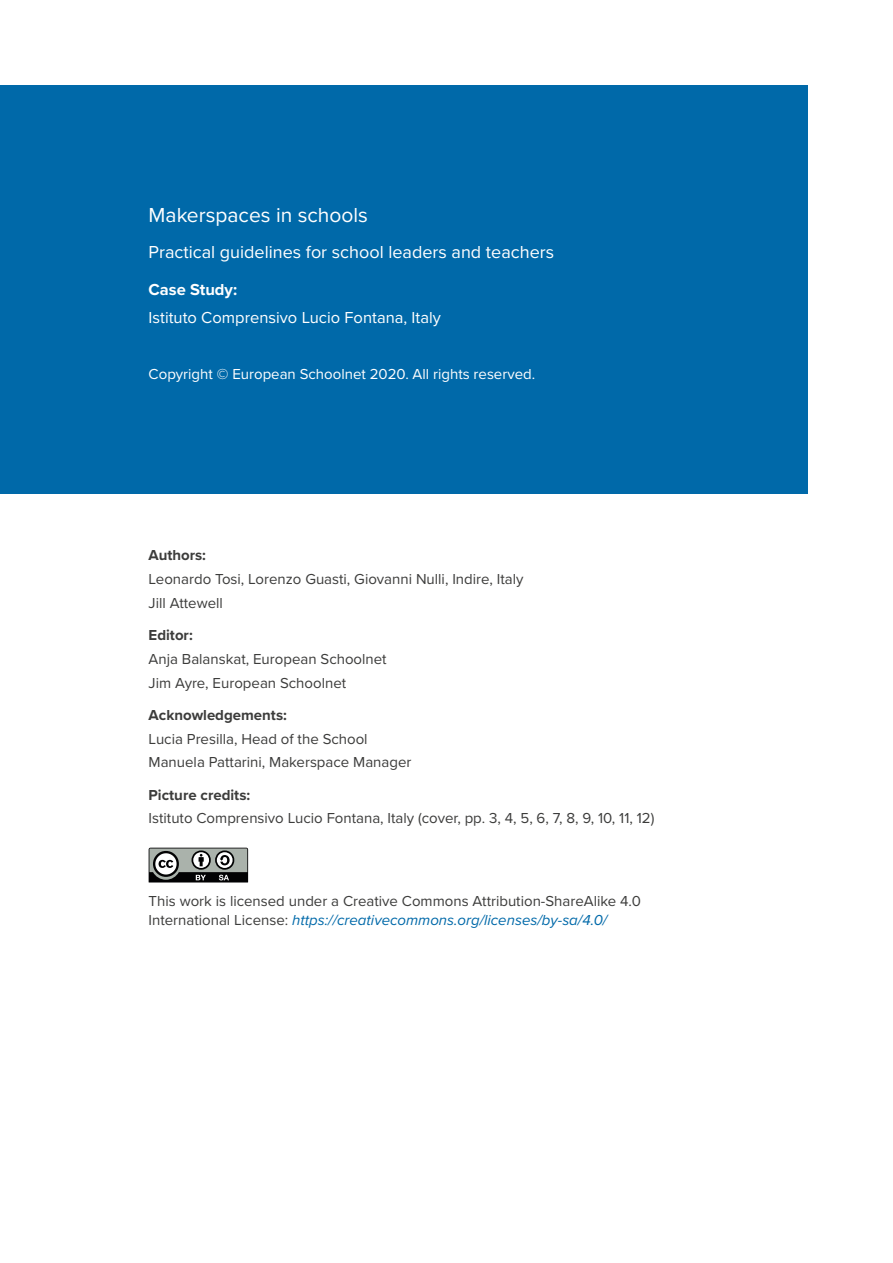
<style>
.page{position:relative;width:893px;height:1263px;background:#fff}
.page>*{position:absolute;margin:0;border:0;box-sizing:border-box;transform-origin:0 0}
.t1{font:21px "Proxima Nova";color:#fff}
.t2{font:18px "Proxima Nova";color:#fff}
.t3{font:16.5px "Proxima Nova";color:#fff}
.t4{font:700 16.5px "Proxima Nova";color:#fff}
.t5{font:15px "Proxima Nova";color:#3c3c3b}
.t6{font:italic 15px "Proxima Nova";color:#0069a9}
.t7{font:15px "Proxima Nova";color:#fff}
.t8{font:700 15px "Proxima Nova";color:#3c3c3b}
.s1{font-style:normal;color:#3c3c3b}
</style>
<div class="page">
<svg style="left:149px;top:848px;width:100px;height:35px;background:#767977"></svg>
<div style="left:0;top:85px;width:808px;height:408px;background:#0069a9"></div>
<p class="t1" style="left:149px;top:199px;width:221px">Makerspaces in schools</p>
<p class="t2" style="left:149px;top:239px;width:407px">Practical guidelines for school leaders and teachers</p>
<p class="t4" style="left:149px;top:277px;width:90px">Case Study:</p>
<p class="t3" style="left:149px;top:305px;width:294px">Istituto Comprensivo Lucio Fontana, Italy</p>
<p class="t7" style="left:149px;top:363px;width:388px">Copyright © European Schoolnet 2020. All rights reserved.</p>
<p class="t8" style="left:149px;top:544px;width:59px">Authors:</p>
<p class="t5" style="left:149px;top:568px;width:376px">Leonardo Tosi, Lorenzo Guasti, Giovanni Nulli, Indire, Italy</p>
<p class="t5" style="left:149px;top:592px;width:76px">Jill Attewell</p>
<p class="t8" style="left:149px;top:624px;width:46px">Editor:</p>
<p class="t5" style="left:149px;top:648px;width:240px">Anja Balanskat, European Schoolnet</p>
<p class="t5" style="left:149px;top:671px;width:199px">Jim Ayre, European Schoolnet</p>
<p class="t8" style="left:149px;top:704px;width:140px">Acknowledgements:</p>
<p class="t5" style="left:149px;top:727px;width:221px">Lucia Presilla, Head of the School</p>
<p class="t5" style="left:149px;top:751px;width:264px">Manuela Pattarini, Makerspace Manager</p>
<p class="t8" style="left:149px;top:783px;width:103px">Picture credits:</p>
<p class="t5" style="left:149px;top:807px;width:507px">Istituto Comprensivo Lucio Fontana, Italy (cover, pp. 3, 4, 5, 6, 7, 8, 9, 10, 11, 12)</p>
<p class="t5" style="left:149px;top:889px;width:494px">This work is licensed under a Creative Commons Attribution-ShareAlike 4.0</p>
<p class="t6" style="left:149px;top:909px;width:460px"><span class="s1">International License:</span> https://creativecommons.org/licenses/by-sa/4.0/</p>
</div>
